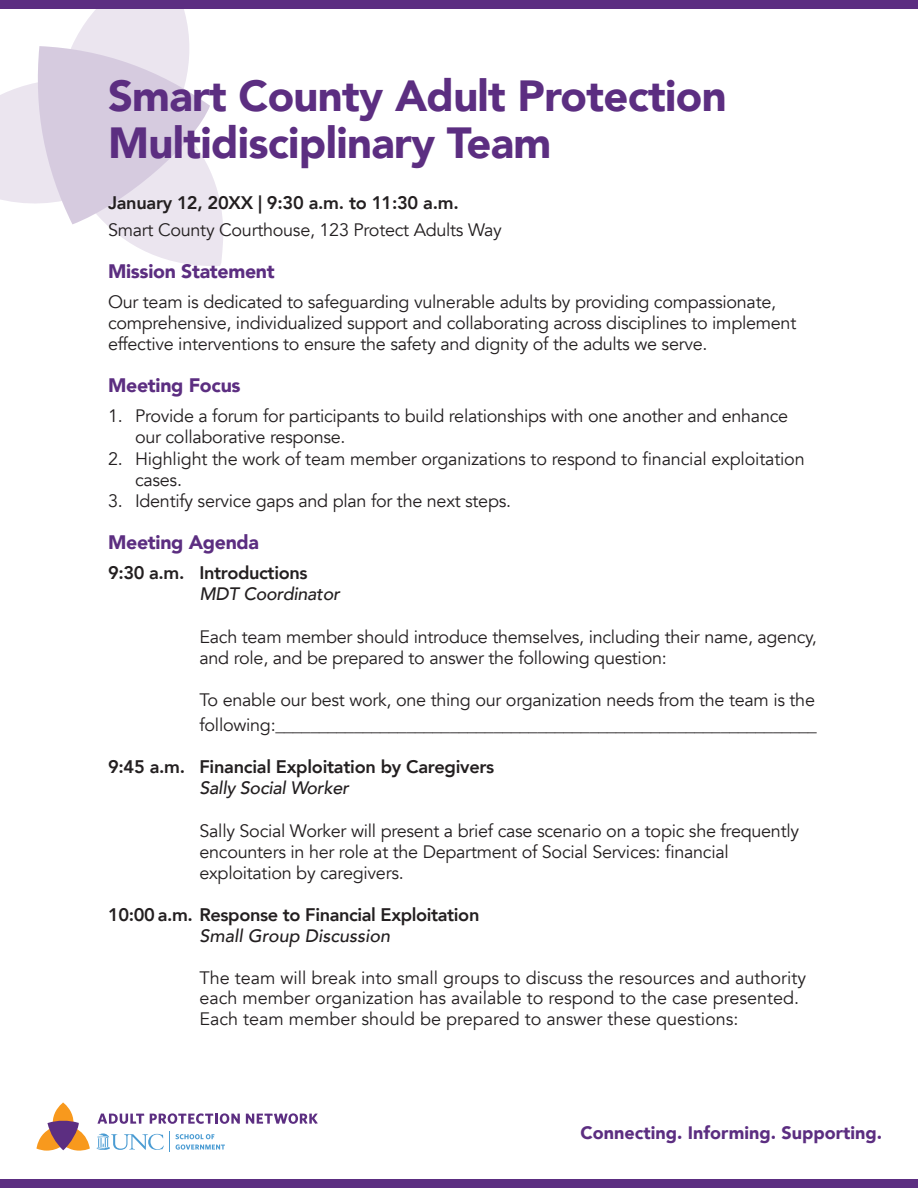
<style>
.page{position:relative;width:918px;height:1188px;background:#fff}
.page>*{position:absolute;margin:0;border:0;box-sizing:border-box;transform-origin:0 0}
.Large_Purple_Header{font:900 43.5px "Avenir";letter-spacing:-.015em;color:#5c2e81}
.Purple_subhead{font:900 19.5px "Avenir";letter-spacing:-.015em;color:#5c2e81}
.Black_sub{font:800 18.15px "Avenir";letter-spacing:-.02em;color:#231f20}
.t1{font:18px/21.1px "Avenir";letter-spacing:-.015em;color:#231f20}
.t2{font:italic 500 18px "Avenir";letter-spacing:-.015em;color:#231f20}
.t3{font:900 18px "Avenir";color:#5c2e81}
</style>
<div class="page">
<div style="left:0;top:1179px;width:918px;height:9px;background:#5c2e81"></div>
<div style="left:0;top:0;width:918px;height:9px;background:#5c2e81"></div>
<svg style="left:97px;top:1114px;width:47px;height:10px"></svg>
<svg style="left:150px;top:1113px;width:90px;height:11px"></svg>
<svg style="left:246px;top:1113px;width:72px;height:11px"></svg>
<svg style="left:37px;top:1102px;width:53px;height:49px"></svg>
<svg style="left:176px;top:1134px;width:49px;height:16px"></svg>
<svg style="left:97px;top:1132px;width:73px;height:20px"></svg>
<svg style="left:0;top:9px;width:223px;height:257px"></svg>
<svg style="left:33px;top:46px;width:177px;height:178px;background:#e0d7e6"></svg>
<p class="Large_Purple_Header" style="left:108px;top:59px;width:620px">Smart County Adult Protection</p>
<p class="Large_Purple_Header" style="left:108px;top:106px;width:445px">Multidisciplinary Team</p>
<p class="Black_sub" style="left:108px;top:188px;width:352px">January 12, 20XX | 9:30 a.m. to 11:30 a.m.</p>
<p class="t1" style="left:108px;top:219px;width:395px">Smart County Courthouse, 123 Protect Adults Way</p>
<p class="Purple_subhead" style="left:108px;top:254px;width:168px">Mission Statement</p>
<p class="t1" style="left:108px;top:291px;width:670px">Our team is dedicated to safeguarding vulnerable adults by providing compassionate,</p>
<p class="t1" style="left:108px;top:312px;width:690px">comprehensive, individualized support and collaborating across disciplines to implement</p>
<p class="t1" style="left:108px;top:334px;width:601px">effective interventions to ensure the safety and dignity of the adults we serve.</p>
<p class="Purple_subhead" style="left:108px;top:369px;width:134px">Meeting Focus</p>
<p class="t1" style="left:135px;top:406px;width:655px;text-indent:-27px">1. Provide a forum for participants to build relationships with one another and enhance our collaborative response.</p>
<p class="t1" style="left:135px;top:448px;width:671px;text-indent:-27px">2. Highlight the work of team member organizations to respond to financial exploitation cases.</p>
<p class="t1" style="left:108px;top:491px;width:405px">3. Identify service gaps and plan for the next steps.</p>
<p class="Purple_subhead" style="left:108px;top:526px;width:153px">Meeting Agenda</p>
<p class="Black_sub" style="left:108px;top:559px;width:201px">9:30 a.m. Introductions</p>
<p class="t2" style="left:199px;top:583px;width:142px">MDT Coordinator</p>
<p class="t1" style="left:199px;top:626px;width:619px">Each team member should introduce themselves, including their name, agency, and role, and be prepared to answer the following question:</p>
<p class="t1" style="left:199px;top:688px;width:619px;line-height:24.2px">To enable our best work, one thing our organization needs from the team is the following:______________________________________________________________</p>
<p class="Black_sub" style="left:108px;top:753px;width:388px">9:45 a.m. Financial Exploitation by Caregivers</p>
<p class="t2" style="left:199px;top:777px;width:151px">Sally Social Worker</p>
<p class="t1" style="left:199px;top:820px;width:601px">Sally Social Worker will present a brief case scenario on a topic she frequently encounters in her role at the Department of Social Services: financial exploitation by caregivers.</p>
<p class="Black_sub" style="left:108px;top:901px;width:373px">10:00 a.m. Response to Financial Exploitation</p>
<p class="t2" style="left:199px;top:925px;width:192px">Small Group Discussion</p>
<p class="t1" style="left:199px;top:967px;width:608px;line-height:20.7px">The team will break into small groups to discuss the resources and authority each member organization has available to respond to the case presented.<br>Each team member should be prepared to answer these questions:</p>
<p class="t3" style="left:580px;top:1117px;width:303px">Connecting. Informing. Supporting.</p>
</div>
